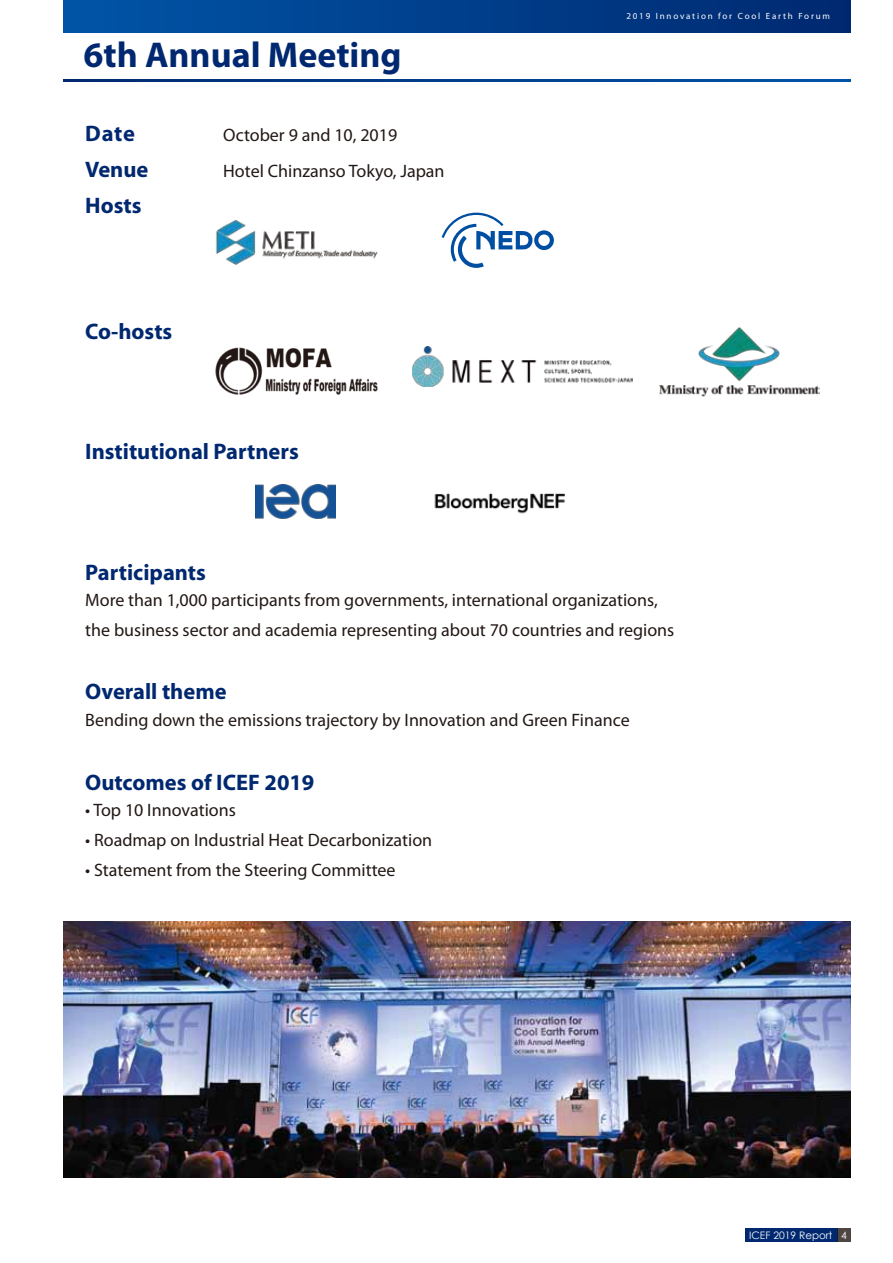
<style>
.page{position:relative;width:893px;height:1263px;background:#fff}
.page>*{position:absolute;margin:0;border:0;box-sizing:border-box;transform-origin:0 0}
.t1{font:700 36px "Myriad Pro";color:#002870}
.t2{font:700 22.5px "Myriad";color:#002870}
.t3{font:18px/30px "Myriad Pro";color:#221815}
.t4{font:10.35px "Century Gothic";color:#fff}
.t5{font:9px "Myriad Pro";letter-spacing:.2em;color:#fff}
</style>
<div class="page">
<img style="left:216px;top:220px;width:162px;height:45px">
<svg style="left:442px;top:213px;width:112px;height:55px"></svg>
<img style="left:215px;top:347px;width:163px;height:48px">
<img style="left:412px;top:346px;width:220px;height:41px">
<img style="left:659px;top:327px;width:160px;height:69px">
<img style="left:64px;top:922px;width:786px;height:255px">
<svg style="left:64px;top:79px;width:786px;height:2px"></svg>
<div style="left:64px;top:0;width:786px;height:33px;background:linear-gradient(to right,#0055a7,#002970)"></div>
<img style="left:256px;top:485px;width:79px;height:33px">
<img style="left:434px;top:493px;width:132px;height:21px">
<div style="left:745px;top:1228px;width:92px;height:14px;background:#002870"></div>
<div style="left:837px;top:1228px;width:14px;height:14px;background:#4e4643"></div>
<p class="t1" style="left:84px;top:31px;width:320px">6th Annual Meeting</p>
<p class="t2" style="left:85px;top:122px;width:51px">Date</p>
<p class="t3" style="left:223px;top:120px;width:176px">October 9 and 10, 2019</p>
<p class="t2" style="left:85px;top:158px;width:65px">Venue</p>
<p class="t3" style="left:223px;top:156px;width:223px">Hotel Chinzanso Tokyo, Japan</p>
<p class="t2" style="left:85px;top:194px;width:58px">Hosts</p>
<p class="t2" style="left:85px;top:320px;width:89px">Co-hosts</p>
<p class="t2" style="left:85px;top:440px;width:215px">Institutional Partners</p>
<p class="t5" style="left:626px;top:10px;width:205px">2019 Innovation for Cool Earth Forum</p>
<p class="t2" style="left:85px;top:561px;width:122px">Participants</p>
<p class="t3" style="left:85px;top:584px;width:591px">More than 1,000 participants from governments, international organizations, the business sector and academia representing about 70 countries and regions</p>
<p class="t2" style="left:85px;top:680px;width:143px">Overall theme</p>
<p class="t3" style="left:85px;top:704px;width:546px">Bending down the emissions trajectory by Innovation and Green Finance</p>
<p class="t2" style="left:85px;top:770px;width:231px">Outcomes of ICEF 2019</p>
<p class="t3" style="left:85px;top:794px;width:152px">• Top 10 Innovations</p>
<p class="t3" style="left:85px;top:824px;width:348px">• Roadmap on Industrial Heat Decarbonization</p>
<p class="t3" style="left:85px;top:854px;width:312px">• Statement from the Steering Committee</p>
<p class="t4" style="left:749px;top:1229px;width:99px">ICEF 2019 Report 4</p>
</div>
